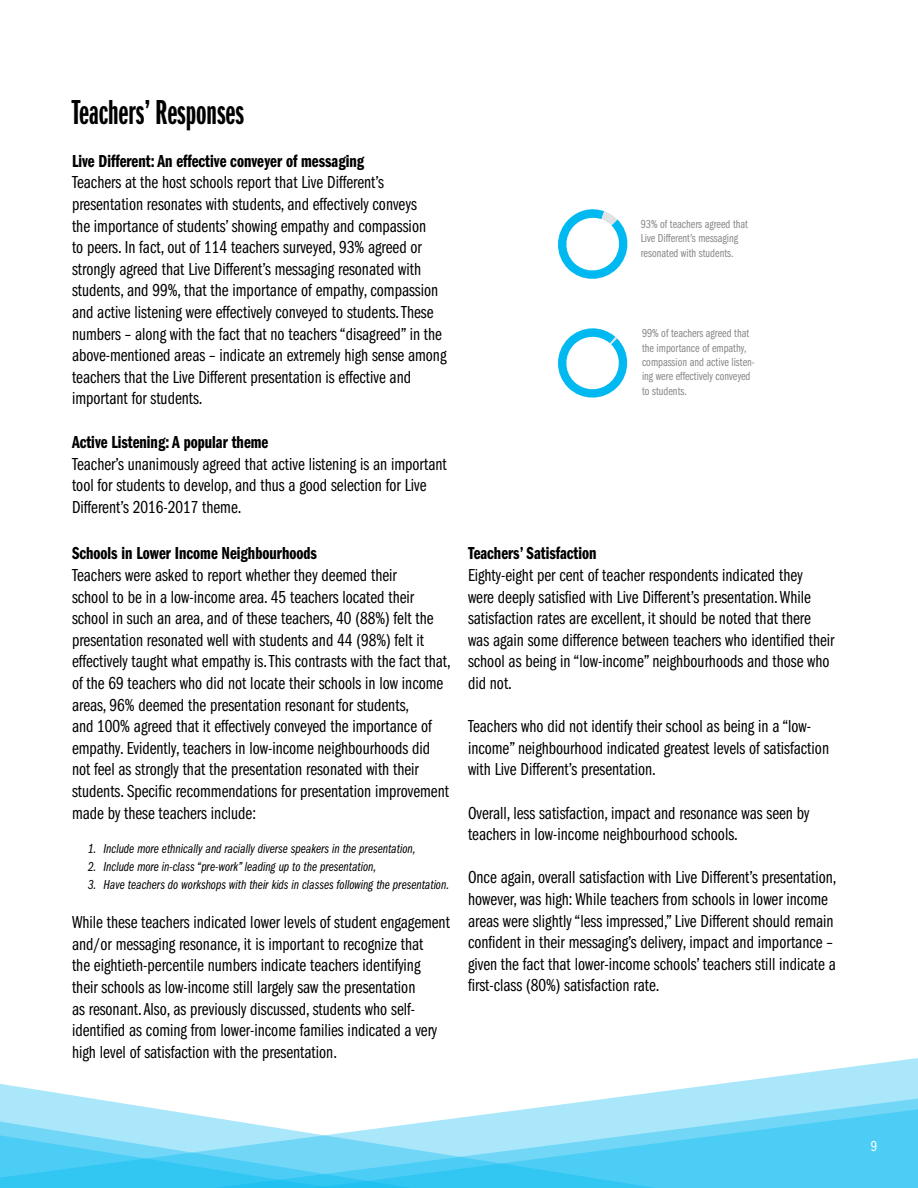
<style>
.page{position:relative;width:918px;height:1188px;background:#fff}
.page>*{position:absolute;margin:0;border:0;box-sizing:border-box;transform-origin:0 0}
.t1{font:36px "ITC Franklin Gothic Std Dm X Cp";color:#000}
.t2{font:18px/21.6px "ITC Franklin Gothic Std Bk Cp";color:#000}
.t3{font:18px "ITC Franklin Gothic Std Dm Cp";color:#000}
.t4{font:15px "ITC Franklin Gothic Std Bk Cp";color:#fff}
.t5{font:13.5px/18px "ITC Franklin Gothic Std Bk Cp It";color:#000;text-align:justify}
.t6{font:12px/14.4px "ITC Franklin Gothic Std Bk Cp";color:#888787}
</style>
<div class="page">
<svg style="left:827px;top:1058px;width:91px;height:12px"></svg>
<svg style="left:0;top:1070px;width:918px;height:118px"></svg>
<svg style="left:558px;top:209px;width:70px;height:70px"></svg>
<svg style="left:558px;top:328px;width:70px;height:70px"></svg>
<h1 class="t1" style="left:72px;top:92px;width:174px">Teachers’ Responses</h1>
<p class="t3" style="left:72px;top:151px;width:294px">Live Different: An effective conveyer of messaging</p>
<p class="t2" style="left:72px;top:172px;width:376px">Teachers at the host schools report that Live Different’s presentation resonates with students, and effectively conveys<br>the importance of students’ showing empathy and compassion<br>to peers. In fact, out of 114 teachers surveyed, 93% agreed or strongly agreed that Live Different’s messaging resonated with students, and 99%, that the importance of empathy, compassion and active listening were effectively conveyed to students. These numbers – along with the fact that no teachers “disagreed” in the above-mentioned areas – indicate an extremely high sense among teachers that the Live Different presentation is effective and important for students.</p>
<p class="t3" style="left:72px;top:432px;width:198px">Active Listening: A popular theme</p>
<p class="t2" style="left:72px;top:453px;width:376px">Teacher’s unanimously agreed that active listening is an important tool for students to develop, and thus a good selection for Live<br>Different’s 2016-2017 theme.</p>
<p class="t3" style="left:72px;top:544px;width:247px">Schools in Lower Income Neighbourhoods</p>
<p class="t2" style="left:72px;top:565px;width:380px">Teachers were asked to report whether they deemed their<br>school to be in a low-income area. 45 teachers located their school in such an area, and of these teachers, 40 (88%) felt the presentation resonated well with students and 44 (98%) felt it effectively taught what empathy is. This contrasts with the fact that, of the 69 teachers who did not locate their schools in low income areas, 96% deemed the presentation resonant for students,<br>and 100% agreed that it effectively conveyed the importance of empathy. Evidently, teachers in low-income neighbourhoods did not feel as strongly that the presentation resonated with their students. Specific recommendations for presentation improvement made by these teachers include:</p>
<p class="t5" style="left:88px;top:840px;width:10px">1.<br>2.<br>3.</p>
<p class="t5" style="left:104px;top:840px;width:347px;text-align:left">Include more ethnically and racially diverse speakers in the presentation,<br>Include more in-class “pre-work” leading up to the presentation,<br>Have teachers do workshops with their kids in classes following the presentation.</p>
<p class="t2" style="left:72px;top:912px;width:379px">While these teachers indicated lower levels of student engagement and/or messaging resonance, it is important to recognize that<br>the eightieth-percentile numbers indicate teachers identifying their schools as low-income still largely saw the presentation<br>as resonant. Also, as previously discussed, students who self&shy;identified as coming from lower-income families indicated a very high level of satisfaction with the presentation.</p>
<p class="t6" style="left:641px;top:217px;width:109px">93% of teachers agreed that<br>Live Different’s messaging resonated with students.</p>
<p class="t6" style="left:642px;top:326px;width:114px">99% of teachers agreed that the importance of empathy, compassion and active listen&shy;ing were effectively conveyed to students.</p>
<p class="t3" style="left:468px;top:544px;width:130px">Teachers’ Satisfaction</p>
<p class="t2" style="left:468px;top:565px;width:368px">Eighty-eight per cent of teacher respondents indicated they<br>were deeply satisfied with Live Different’s presentation. While satisfaction rates are excellent, it should be noted that there was again some difference between teachers who identified their school as being in “low-income” neighbourhoods and those who did not.</p>
<p class="t2" style="left:468px;top:716px;width:363px">Teachers who did not identify their school as being in a “low&shy;income” neighbourhood indicated greatest levels of satisfaction with Live Different’s presentation.</p>
<p class="t2" style="left:468px;top:802px;width:343px">Overall, less satisfaction, impact and resonance was seen by teachers in low-income neighbourhood schools.</p>
<p class="t2" style="left:468px;top:867px;width:370px">Once again, overall satisfaction with Live Different’s presentation, however, was high: While teachers from schools in lower income areas were slightly “less impressed,” Live Different should remain confident in their messaging’s delivery, impact and importance – given the fact that lower-income schools’ teachers still indicate a first-class (80%) satisfaction rate.</p>
<p class="t4" style="left:871px;top:1138px;width:8px">9</p>
</div>
